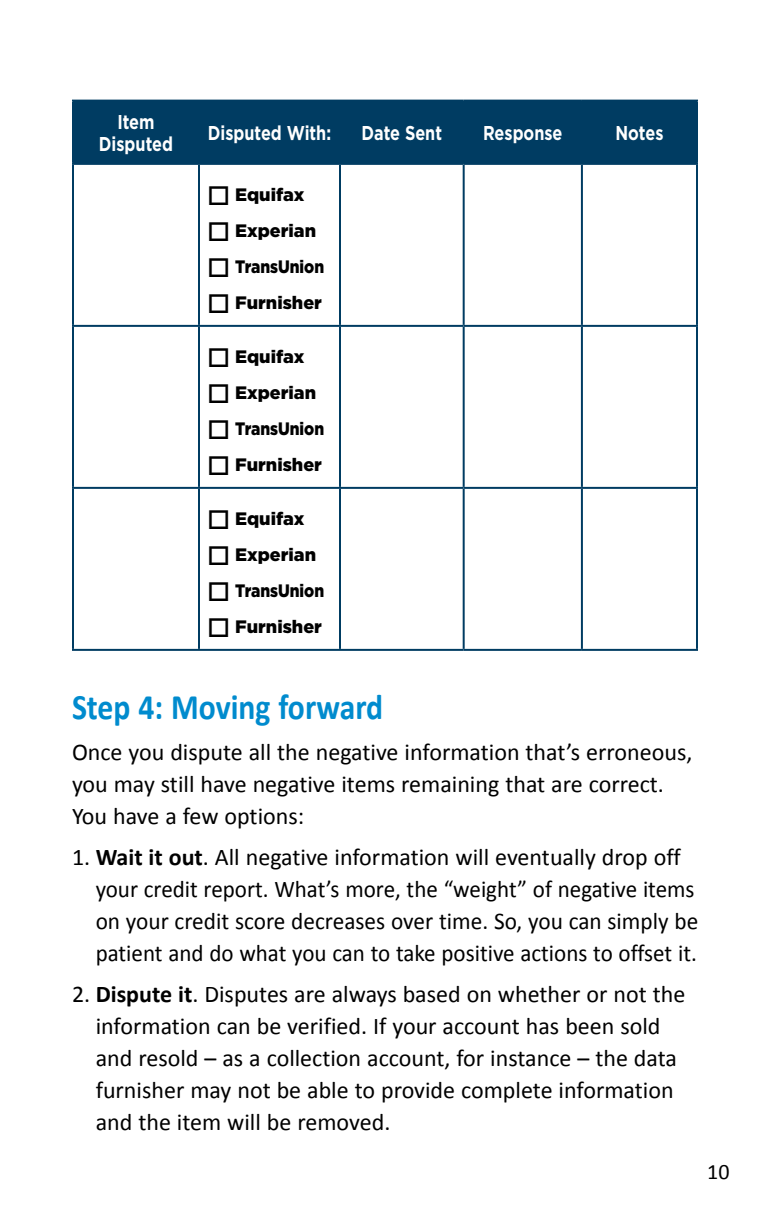
<style>
.page{position:relative;width:774px;height:1224px;background:#fff}
.page>*{position:absolute;margin:0;border:0;box-sizing:border-box;transform-origin:0 0}
.t1{font:700 36px "Calibri";color:#008bce;scale:.88 1}
.t2{font:24px/32px "Calibri";color:#000}
.t3{font:22px "Calibri";color:#000}
.t4{font:700 20px/22px "Gotham";color:#fff;text-align:center;scale:.81 1}
.t5{font:900 18px "Gotham";color:#000}
.t6{font:900 18px "Gotham";color:#000;scale:.86 1}
.s1{font-weight:700}
</style>
<div class="page">
<div style="left:74px;top:102px;width:622px;height:61px;background:#003c62"></div>
<hr style="left:72px;top:100px;width:127px;height:2px;background:#003c62">
<hr style="left:72px;top:102px;width:2px;height:61px;background:#003c62">
<hr style="left:199px;top:100px;width:141px;height:2px;background:#003c62">
<hr style="left:198px;top:102px;width:2px;height:61px;background:#003c62">
<hr style="left:198px;top:165px;width:2px;height:160px;background:#003c62">
<hr style="left:198px;top:327px;width:2px;height:160px;background:#003c62">
<hr style="left:198px;top:489px;width:2px;height:160px;background:#003c62">
<hr style="left:340px;top:100px;width:124px;height:2px;background:#003c62">
<hr style="left:339px;top:102px;width:2px;height:61px;background:#003c62">
<hr style="left:339px;top:165px;width:2px;height:160px;background:#003c62">
<hr style="left:339px;top:327px;width:2px;height:160px;background:#003c62">
<hr style="left:339px;top:489px;width:2px;height:160px;background:#003c62">
<hr style="left:464px;top:100px;width:118px;height:2px;background:#003c62">
<hr style="left:463px;top:102px;width:2px;height:61px;background:#003c62">
<hr style="left:463px;top:165px;width:2px;height:160px;background:#003c62">
<hr style="left:463px;top:327px;width:2px;height:160px;background:#003c62">
<hr style="left:463px;top:489px;width:2px;height:160px;background:#003c62">
<hr style="left:582px;top:100px;width:116px;height:2px;background:#003c62">
<hr style="left:581px;top:102px;width:2px;height:61px;background:#003c62">
<hr style="left:696px;top:102px;width:2px;height:61px;background:#003c62">
<hr style="left:581px;top:165px;width:2px;height:160px;background:#003c62">
<hr style="left:581px;top:327px;width:2px;height:160px;background:#003c62">
<hr style="left:581px;top:489px;width:2px;height:160px;background:#003c62">
<hr style="left:72px;top:163px;width:127px;height:2px;background:#003c62">
<hr style="left:199px;top:163px;width:141px;height:2px;background:#003c62">
<hr style="left:340px;top:163px;width:124px;height:2px;background:#003c62">
<hr style="left:464px;top:163px;width:118px;height:2px;background:#003c62">
<hr style="left:582px;top:163px;width:116px;height:2px;background:#003c62">
<hr style="left:72px;top:165px;width:2px;height:160px;background:#003c62">
<hr style="left:696px;top:165px;width:2px;height:160px;background:#003c62">
<hr style="left:72px;top:325px;width:127px;height:2px;background:#003c62">
<hr style="left:72px;top:327px;width:2px;height:160px;background:#003c62">
<hr style="left:199px;top:325px;width:141px;height:2px;background:#003c62">
<hr style="left:340px;top:325px;width:124px;height:2px;background:#003c62">
<hr style="left:464px;top:325px;width:118px;height:2px;background:#003c62">
<hr style="left:582px;top:325px;width:116px;height:2px;background:#003c62">
<hr style="left:696px;top:327px;width:2px;height:160px;background:#003c62">
<hr style="left:72px;top:487px;width:127px;height:2px;background:#003c62">
<hr style="left:72px;top:489px;width:2px;height:160px;background:#003c62">
<hr style="left:199px;top:487px;width:141px;height:2px;background:#003c62">
<hr style="left:340px;top:487px;width:124px;height:2px;background:#003c62">
<hr style="left:464px;top:487px;width:118px;height:2px;background:#003c62">
<hr style="left:582px;top:487px;width:116px;height:2px;background:#003c62">
<hr style="left:696px;top:489px;width:2px;height:160px;background:#003c62">
<hr style="left:72px;top:649px;width:127px;height:2px;background:#003c62">
<hr style="left:199px;top:649px;width:141px;height:2px;background:#003c62">
<hr style="left:340px;top:649px;width:124px;height:2px;background:#003c62">
<hr style="left:464px;top:649px;width:118px;height:2px;background:#003c62">
<hr style="left:582px;top:649px;width:116px;height:2px;background:#003c62">
<p class="t4" style="left:99px;top:111px;width:93px">Item<br>Disputed</p>
<p class="t4" style="left:208px;top:122px;width:154px">Disputed With:</p>
<p class="t4" style="left:362px;top:122px;width:101px">Date Sent</p>
<p class="t4" style="left:483px;top:122px;width:100px">Response</p>
<p class="t4" style="left:615px;top:122px;width:61px">Notes</p>
<p class="t5" style="left:207px;top:184px;width:99px">□ Equifax</p>
<p class="t5" style="left:207px;top:220px;width:111px">□ Experian</p>
<p class="t6" style="left:207px;top:256px;width:138px">□ TransUnion</p>
<p class="t5" style="left:207px;top:292px;width:117px">□ Furnisher</p>
<p class="t5" style="left:207px;top:346px;width:99px">□ Equifax</p>
<p class="t5" style="left:207px;top:382px;width:111px">□ Experian</p>
<p class="t6" style="left:207px;top:418px;width:138px">□ TransUnion</p>
<p class="t5" style="left:207px;top:454px;width:117px">□ Furnisher</p>
<p class="t5" style="left:207px;top:508px;width:99px">□ Equifax</p>
<p class="t5" style="left:207px;top:544px;width:111px">□ Experian</p>
<p class="t6" style="left:207px;top:580px;width:138px">□ TransUnion</p>
<p class="t5" style="left:207px;top:616px;width:117px">□ Furnisher</p>
<h1 class="t1" style="left:72px;top:684px;width:355px">Step 4: Moving forward</h1>
<p class="t2" style="left:72px;top:736px;width:622px">Once you dispute all the negative information that’s erroneous, you may still have negative items remaining that are correct.<br>You have a few options:</p>
<p class="t2" style="left:96px;top:841px;width:604px;text-indent:-24px">1. <span class="s1">Wait it out</span>. All negative information will eventually drop off your credit report. What’s more, the “weight” of negative items on your credit score decreases over time. So, you can simply be patient and do what you can to take positive actions to offset it.</p>
<p class="t2" style="left:96px;top:978px;width:591px;text-indent:-24px">2. <span class="s1">Dispute it</span>. Disputes are always based on whether or not the information can be verified. If your account has been sold and resold – as a collection account, for instance – the data furnisher may not be able to provide complete information and the item will be removed.</p>
<p class="t3" style="left:707px;top:1157px;width:24px">10</p>
</div>
